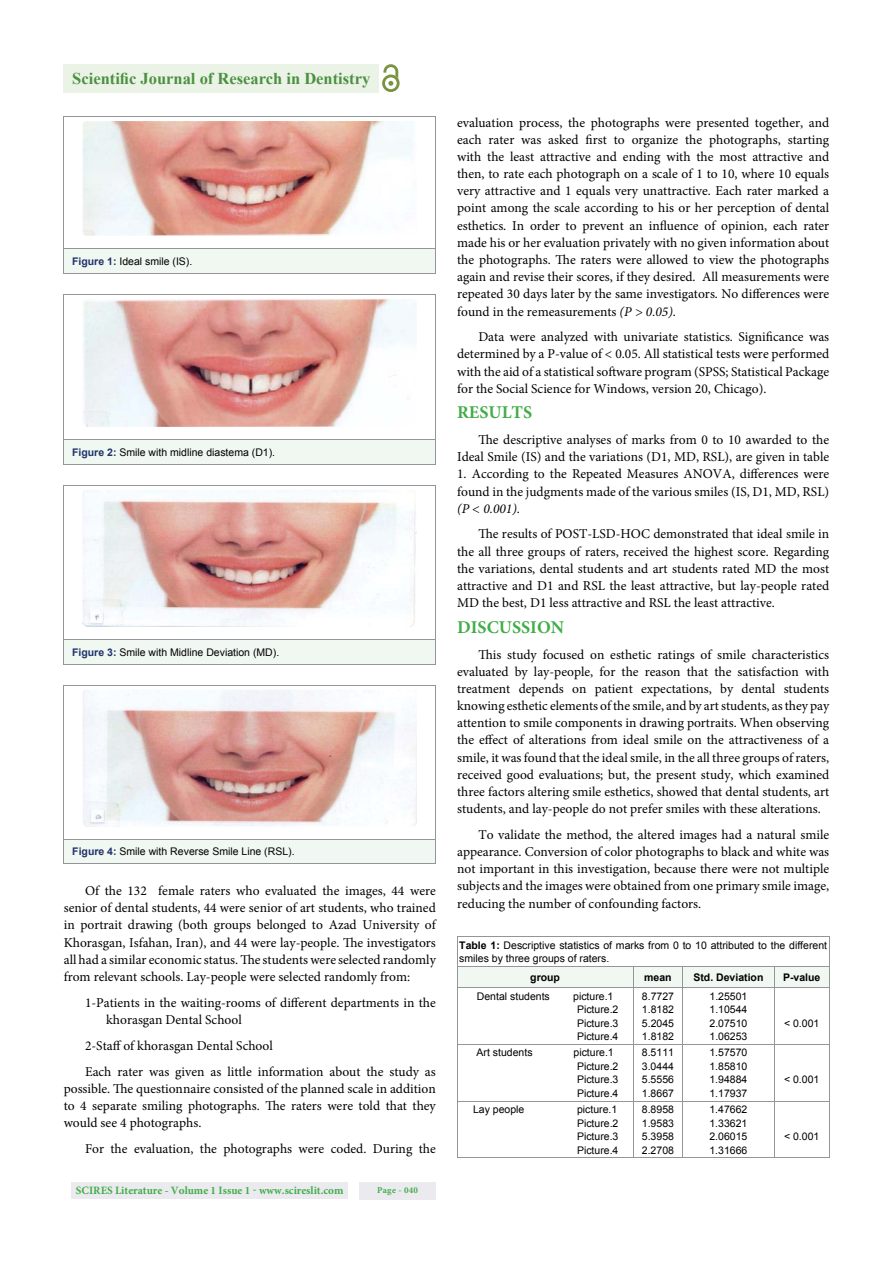
<style>
.page{position:relative;width:893px;height:1263px;background:#fff}
.page>*{position:absolute;margin:0;border:0;box-sizing:border-box;transform-origin:0 0}
.t1{font:700 18px "Minion Pro";color:#41ad49}
.t2{font:700 16.5px "Times New Roman";color:#4d9041}
.t3{font:13.5px/17.1px "Minion Pro";color:#000;text-align:justify}
.t4{font:700 11.25px "Minion Pro";color:#41ad49}
.t5{font:10.5px/13.5px "Arial";color:#000;text-align:justify}
.t6{font:700 10.5px "Arial";color:#000}
.t7{font:700 9px "Minion Pro";letter-spacing:.03em;color:#41ad49}
.s1{font-weight:700;color:#20336c}
.s2{font-style:italic}
.s3{font-weight:700}
</style>
<div class="page">
<div style="left:64px;top:64px;width:315px;height:28px;background:#eaf3e6"></div>
<img style="left:383px;top:64px;width:15px;height:11px">
<img style="left:382px;top:75px;width:18px;height:17px">
<svg style="left:388px;top:79px;width:9px;height:8px"></svg>
<div style="left:72px;top:1182px;width:276px;height:17px;background:#ebeaef"></div>
<div style="left:359px;top:1182px;width:77px;height:17px;background:#ebeaef"></div>
<div style="left:64px;top:249px;width:372px;height:24px;background:#f0f8f1"></div>
<img style="left:83px;top:121px;width:334px;height:115px;border-radius:4px">
<div style="left:64px;top:440px;width:372px;height:24px;background:#f0f8f1"></div>
<img style="left:83px;top:299px;width:334px;height:128px;border-radius:4px">
<div style="left:64px;top:639px;width:372px;height:25px;background:#f0f8f1"></div>
<img style="left:83px;top:490px;width:334px;height:137px;border-radius:4px">
<div style="left:64px;top:839px;width:372px;height:25px;background:#f0f8f1"></div>
<img style="left:83px;top:690px;width:334px;height:136px;border-radius:4px">
<div style="left:457px;top:968px;width:372px;height:20px;background:#f0f8f1"></div>
<hr style="left:457px;top:937px;width:176px;height:1px;background:#939598">
<hr style="left:633px;top:937px;width:196px;height:1px;background:#939598">
<hr style="left:457px;top:967px;width:176px;height:1px;background:#939598">
<hr style="left:633px;top:967px;width:50px;height:1px;background:#939598">
<hr style="left:683px;top:967px;width:91px;height:1px;background:#939598">
<hr style="left:774px;top:967px;width:55px;height:1px;background:#939598">
<hr style="left:457px;top:988px;width:176px;height:1px;background:#939598">
<hr style="left:633px;top:988px;width:50px;height:1px;background:#939598">
<hr style="left:683px;top:988px;width:91px;height:1px;background:#939598">
<hr style="left:774px;top:988px;width:55px;height:1px;background:#939598">
<hr style="left:457px;top:1044px;width:176px;height:1px;background:#939598">
<hr style="left:633px;top:1044px;width:50px;height:1px;background:#939598">
<hr style="left:683px;top:1044px;width:91px;height:1px;background:#939598">
<hr style="left:774px;top:1044px;width:55px;height:1px;background:#939598">
<hr style="left:457px;top:1101px;width:176px;height:1px;background:#939598">
<hr style="left:633px;top:1101px;width:50px;height:1px;background:#939598">
<hr style="left:683px;top:1101px;width:91px;height:1px;background:#939598">
<hr style="left:774px;top:1101px;width:55px;height:1px;background:#939598">
<hr style="left:457px;top:1158px;width:372px;height:1px;background:#939598">
<p class="t2" style="left:72px;top:69px;width:300px">Scientific Journal of Research in Dentistry</p>
<p class="t5" style="left:72px;top:254px;width:122px"><span class="s1">Figure 1:</span> Ideal smile (IS).</p>
<p class="t5" style="left:72px;top:445px;width:205px"><span class="s1">Figure 2:</span> Smile with midline diastema (D1).</p>
<p class="t5" style="left:72px;top:645px;width:209px"><span class="s1">Figure 3:</span> Smile with Midline Deviation (MD).</p>
<p class="t5" style="left:72px;top:845px;width:224px"><span class="s1">Figure 4:</span> Smile with Reverse Smile Line (RSL).</p>
<p class="t3" style="left:64px;top:883px;width:374px;text-indent:21px">Of the 132 female raters who evaluated the images, 44 were senior of dental students, 44 were senior of art students, who trained in portrait drawing (both groups belonged to Azad University of Khorasgan, Isfahan, Iran), and 44 were lay-people. The investigators all had a similar economic status. The students were selected randomly from relevant schools. Lay-people were selected randomly from:</p>
<p class="t3" style="left:106px;top:995px;width:331px;text-indent:-21px">1-Patients in the waiting-rooms of different departments in the khorasgan Dental School</p>
<p class="t3" style="left:85px;top:1034px;width:352px;line-height:25.8px">2-Staff of khorasgan Dental School<br>Each rater was given as little information about the study as</p>
<p class="t3" style="left:64px;top:1081px;width:374px">possible. The questionnaire consisted of the planned scale in addition to 4 separate smiling photographs. The raters were told that they would see 4 photographs.</p>
<p class="t3" style="left:85px;top:1142px;width:352px">For the evaluation, the photographs were coded. During the</p>
<p class="t4" style="left:76px;top:1186px;width:269px">SCIRES Literature - Volume 1 Issue 1 - www.scireslit.com</p>
<p class="t7" style="left:377px;top:1186px;width:42px">Page - 040</p>
<p class="t3" style="left:457px;top:115px;width:374px">evaluation process, the photographs were presented together, and each rater was asked first to organize the photographs, starting with the least attractive and ending with the most attractive and then, to rate each photograph on a scale of 1 to 10, where 10 equals very attractive and 1 equals very unattractive. Each rater marked a point among the scale according to his or her perception of dental esthetics. In order to prevent an influence of opinion, each rater made his or her evaluation privately with no given information about the photographs. The raters were allowed to view the photographs again and revise their scores, if they desired. All measurements were repeated 30 days later by the same investigators. No differences were found in the remeasurements <span class="s2">(P &gt; 0.05)</span>.</p>
<p class="t3" style="left:457px;top:330px;width:374px;text-indent:21px">Data were analyzed with univariate statistics. Significance was determined by a P-value of &lt; 0.05. All statistical tests were performed with the aid of a statistical software program (SPSS; Statistical Package for the Social Science for Windows, version 20, Chicago).</p>
<h1 class="t1" style="left:457px;top:406px;width:77px">RESULTS</h1>
<p class="t3" style="left:457px;top:432px;width:374px;text-align:right">The descriptive analyses of marks from 0 to 10 awarded to the<br>Ideal Smile (IS) and the variations (D1, MD, RSL), are given in table</p>
<p class="t3" style="left:457px;top:467px;width:374px">1. According to the Repeated Measures ANOVA, differences were found in the judgments made of the various smiles (IS, D1, MD, RSL) <span class="s2">(P &lt; 0.001)</span>.</p>
<p class="t3" style="left:457px;top:527px;width:374px;text-indent:21px">The results of POST-LSD-HOC demonstrated that ideal smile in the all three groups of raters, received the highest score. Regarding the variations, dental students and art students rated MD the most attractive and D1 and RSL the least attractive, but lay-people rated MD the best, D1 less attractive and RSL the least attractive.</p>
<h1 class="t1" style="left:457px;top:620px;width:108px">DISCUSSION</h1>
<p class="t3" style="left:457px;top:647px;width:374px;text-indent:21px">This study focused on esthetic ratings of smile characteristics evaluated by lay-people, for the reason that the satisfaction with treatment depends on patient expectations, by dental students knowing esthetic elements of the smile, and by art students, as they pay attention to smile components in drawing portraits. When observing the effect of alterations from ideal smile on the attractiveness of a smile, it was found that the ideal smile, in the all three groups of raters, received good evaluations; but, the present study, which examined three factors altering smile esthetics, showed that dental students, art students, and lay-people do not prefer smiles with these alterations.</p>
<p class="t3" style="left:457px;top:827px;width:374px;text-indent:21px">To validate the method, the altered images had a natural smile appearance. Conversion of color photographs to black and white was not important in this investigation, because there were not multiple subjects and the images were obtained from one primary smile image, reducing the number of confounding factors.</p>
<p class="t5" style="left:459px;top:938px;width:369px"><span class="s3">Table 1:</span> Descriptive statistics of marks from 0 to 10 attributed to the different smiles by three groups of raters.</p>
<p class="t6" style="left:530px;top:972px;width:31px">group</p>
<p class="t6" style="left:644px;top:972px;width:29px">mean</p>
<p class="t6" style="left:693px;top:972px;width:72px">Std. Deviation</p>
<p class="t6" style="left:783px;top:972px;width:39px">P-value</p>
<p class="t5" style="left:477px;top:989px;width:74px">Dental students</p>
<p class="t5" style="left:573px;top:989px;width:47px;text-align:center">picture.1<br>Picture.2<br>Picture.3<br>Picture.4</p>
<p class="t5" style="left:642px;top:989px;width:34px">8.7727<br>1.8182<br>5.2045<br>1.8182</p>
<p class="t5" style="left:709px;top:989px;width:39px">1.25501<br>1.10544<br>2.07510<br>1.06253</p>
<p class="t5" style="left:784px;top:1016px;width:37px">&lt; 0.001</p>
<p class="t5" style="left:477px;top:1046px;width:58px">Art students</p>
<p class="t5" style="left:573px;top:1046px;width:46px;text-align:center">picture.1<br>Picture.2<br>Picture.3<br>Picture.4</p>
<p class="t5" style="left:642px;top:1046px;width:34px">8.5111<br>3.0444<br>5.5556<br>1.8667</p>
<p class="t5" style="left:709px;top:1046px;width:39px">1.57570<br>1.85810<br>1.94884<br>1.17937</p>
<p class="t5" style="left:473px;top:1103px;width:53px">Lay people</p>
<p class="t5" style="left:577px;top:1103px;width:43px">picture.1<br>Picture.2<br>Picture.3<br>Picture.4</p>
<p class="t5" style="left:642px;top:1103px;width:34px">8.8958<br>1.9583<br>5.3958<br>2.2708</p>
<p class="t5" style="left:709px;top:1103px;width:39px">1.47662<br>1.33621<br>2.06015<br>1.31666</p>
<p class="t5" style="left:784px;top:1073px;width:37px">&lt; 0.001</p>
<p class="t5" style="left:784px;top:1130px;width:37px">&lt; 0.001</p>
</div>
